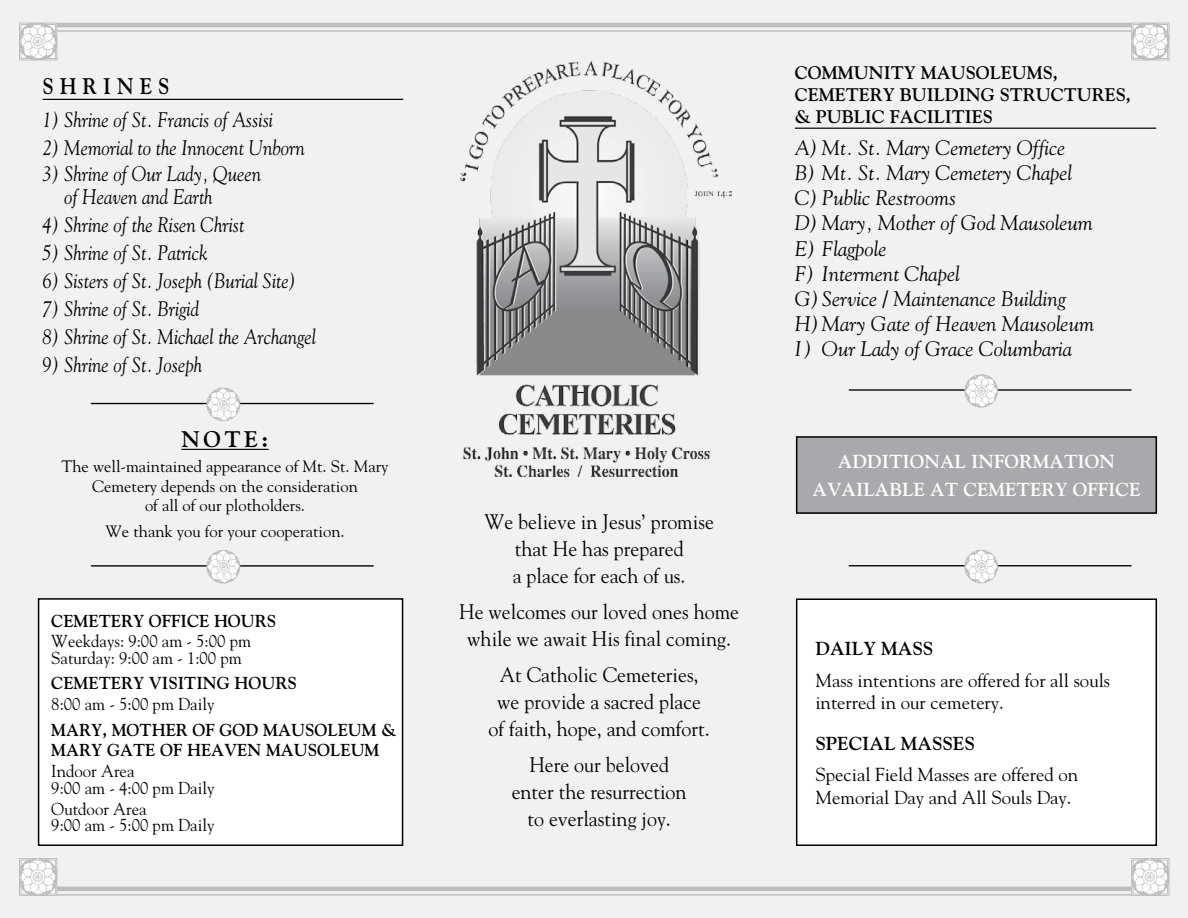
<style>
.page{position:relative;width:1188px;height:918px;background:#f1f1f2}
.page>*{position:absolute;margin:0;border:0;box-sizing:border-box;transform-origin:0 0}
.t1{font:700 22.5px "Goudy";letter-spacing:.3em;color:#000;scale:.89 1}
.t2{font:700 22.5px "Goudy";letter-spacing:.3em;color:#000}
.t3{font:italic 21px/23.4px "Goudy";color:#000;scale:.89 1}
.t4{font:21px/27px "Goudy";color:#000;text-align:center;scale:.95 1}
.t5{font:italic 21px/25.2px "Goudy";color:#000}
.t6{font:18.75px/22.5px "Goudy";color:#000}
.t7{font:700 18.75px/28.5px "Goudy";color:#fff;text-align:center}
.t8{font:700 18.75px "Goudy";color:#000}
.t9{font:700 18.15px/21.9px "Goudy";color:#000}
.t10{font:17.25px/16.5px "Goudy";color:#000}
.t11{font:700 17.25px/20.7px "Goudy";color:#000}
.t12{font:16.5px/19.5px "Goudy";color:#000;text-align:center}
</style>
<div class="page">
<hr style="left:57px;top:23px;width:1075px;height:4px;background:#bcbec0">
<hr style="left:57px;top:30px;width:1075px;height:2px;background:#bcbec0">
<svg style="left:19px;top:23px;width:39px;height:38px"></svg>
<svg style="left:1131px;top:23px;width:38px;height:38px"></svg>
<hr style="left:57px;top:887px;width:1074px;height:4px;background:#bcbec0">
<hr style="left:57px;top:894px;width:1074px;height:2px;background:#bcbec0">
<svg style="left:19px;top:858px;width:39px;height:38px"></svg>
<svg style="left:1131px;top:858px;width:38px;height:38px"></svg>
<hr style="left:43px;top:99px;width:360px;height:1px;background:#000">
<hr style="left:181px;top:449px;width:88px;height:1px;background:#000">
<div style="left:39px;top:599px;width:364px;height:246px;background:#fff"></div>
<div style="left:38px;top:598px;width:365px;height:248px;border:2px solid #000"></div>
<hr style="left:795px;top:128px;width:361px;height:1px;background:#000">
<div style="left:797px;top:599px;width:359px;height:246px;background:#fff"></div>
<div style="left:796px;top:598px;width:361px;height:248px;border:2px solid #000"></div>
<div style="left:797px;top:437px;width:359px;height:76px;background:#a7a9ac"></div>
<div style="left:796px;top:436px;width:361px;height:78px;border:2px solid #000"></div>
<hr style="left:91px;top:565px;width:116px;height:2px;background:#000">
<hr style="left:240px;top:565px;width:134px;height:2px;background:#000">
<img style="left:206px;top:550px;width:34px;height:34px">
<hr style="left:91px;top:403px;width:116px;height:1px;background:#000">
<hr style="left:240px;top:403px;width:134px;height:1px;background:#000">
<img style="left:206px;top:388px;width:34px;height:33px">
<hr style="left:849px;top:565px;width:116px;height:1px;background:#000">
<hr style="left:997px;top:565px;width:135px;height:1px;background:#000">
<img style="left:964px;top:550px;width:34px;height:33px">
<hr style="left:849px;top:389px;width:116px;height:2px;background:#000">
<hr style="left:997px;top:389px;width:135px;height:2px;background:#000">
<img style="left:964px;top:374px;width:34px;height:34px">
<img style="left:461px;top:62px;width:271px;height:414px">
<p class="t1" style="left:43px;top:72px;width:144px">SHRINES</p>
<p class="t3" style="left:43px;top:107px;width:260px">1) Shrine of St. Francis of Assisi</p>
<p class="t3" style="left:43px;top:135px;width:296px">2) Memorial to the Innocent Unborn</p>
<p class="t3" style="left:64px;top:162px;width:223px;text-indent:-21px">3) Shrine of Our Lady, Queen of Heaven and Earth</p>
<p class="t3" style="left:43px;top:213px;width:228px">4) Shrine of the Risen Christ</p>
<p class="t3" style="left:43px;top:241px;width:187px">5) Shrine of St. Patrick</p>
<p class="t3" style="left:43px;top:269px;width:286px">6) Sisters of St. Joseph (Burial Site)</p>
<p class="t3" style="left:43px;top:297px;width:177px">7) Shrine of St. Brigid</p>
<p class="t3" style="left:43px;top:324px;width:308px">8) Shrine of St. Michael the Archangel</p>
<p class="t3" style="left:43px;top:352px;width:181px">9) Shrine of St. Joseph</p>
<p class="t2" style="left:181px;top:425px;width:89px">NOTE:</p>
<p class="t12" style="left:61px;top:456px;width:329px">The well-maintained appearance of Mt. St. Mary<br>Cemetery depends on the consideration<br>of all of our plotholders.</p>
<p class="t12" style="left:105px;top:521px;width:241px">We thank you for your cooperation.</p>
<p class="t11" style="left:51px;top:610px;width:226px">CEMETERY OFFICE HOURS</p>
<p class="t10" style="left:51px;top:633px;width:201px">Weekdays: 9:00 am - 5:00 pm<br>Saturday: 9:00 am - 1:00 pm</p>
<p class="t11" style="left:51px;top:673px;width:247px">CEMETERY VISITING HOURS</p>
<p class="t10" style="left:51px;top:695px;width:165px">8:00 am - 5:00 pm Daily</p>
<p class="t11" style="left:51px;top:719px;width:346px">MARY, MOTHER OF GOD MAUSOLEUM &amp;<br>MARY GATE OF HEAVEN MAUSOLEUM</p>
<p class="t10" style="left:51px;top:762px;width:165px">Indoor Area<br>9:00 am - 4:00 pm Daily</p>
<p class="t10" style="left:51px;top:800px;width:165px">Outdoor Area<br>9:00 am - 5:00 pm Daily</p>
<p class="t4" style="left:485px;top:507px;width:243px">We believe in Jesus’ promise that He has prepared<br>a place for each of us.</p>
<p class="t4" style="left:459px;top:597px;width:296px">He welcomes our loved ones home while we await His final coming.</p>
<p class="t4" style="left:489px;top:660px;width:234px">At Catholic Cemeteries, we provide a sacred place of faith, hope, and comfort.</p>
<p class="t4" style="left:512px;top:750px;width:186px">Here our beloved enter the resurrection to everlasting joy.</p>
<p class="t9" style="left:795px;top:62px;width:337px">COMMUNITY MAUSOLEUMS,<br>CEMETERY BUILDING STRUCTURES, &amp; PUBLIC FACILITIES</p>
<p class="t5" style="left:795px;top:134px;width:301px">A) Mt. St. Mary Cemetery Office<br>B) Mt. St. Mary Cemetery Chapel<br>C) Public Restrooms<br>D) Mary, Mother of God Mausoleum<br>E) Flagpole<br>F) Interment Chapel<br>G) Service / Maintenance Building<br>H)Mary Gate of Heaven Mausoleum<br>I) Our Lady of Grace Columbaria</p>
<p class="t7" style="left:812px;top:447px;width:330px">ADDITIONAL INFORMATION<br>AVAILABLE AT CEMETERY OFFICE</p>
<p class="t8" style="left:815px;top:637px;width:119px">DAILY MASS</p>
<p class="t6" style="left:815px;top:669px;width:296px">Mass intentions are offered for all souls interred in our cemetery.</p>
<p class="t8" style="left:815px;top:732px;width:161px">SPECIAL MASSES</p>
<p class="t6" style="left:815px;top:763px;width:264px">Special Field Masses are offered on<br>Memorial Day and All Souls Day.</p>
</div>
